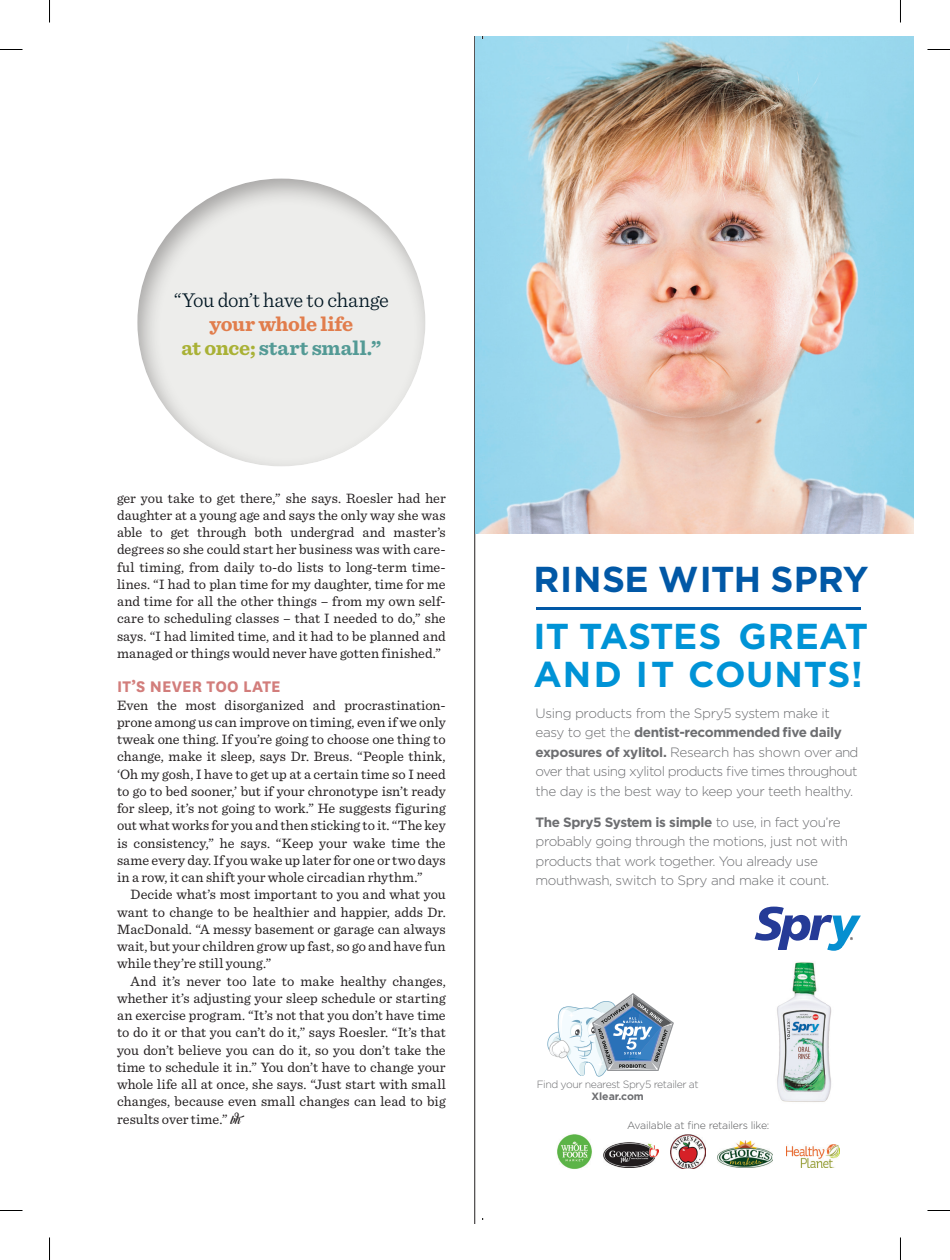
<style>
.page{position:relative;width:950px;height:1260px;background:#fff}
.page>*{position:absolute;margin:0;border:0;box-sizing:border-box;transform-origin:0 0}
.t1{font:700 36px/37.5px "Gotham";letter-spacing:.01em;color:#0093d6}
.t2{font:700 36px "Gotham";color:#0158a6}
.t3{font:700 21px/24px "Sentinel";letter-spacing:-.01em;color:#e17d4c;text-align:center}
.t4{font:300 21px "Sentinel";letter-spacing:-.02em;color:#011622}
.t5{font:700 18px "National";letter-spacing:.005em;color:#d27d7b}
.t6{font:14.25px/17.2px "Sentinel";letter-spacing:.005em;color:#231f20;text-align:justify}
.t7{font:300 13.5px/19.5px "Gotham";letter-spacing:-.03em;color:#6d6e71}
.t8{font:300 10.5px "Gotham";letter-spacing:-.04em;color:#6d6e71}
.t9{font:300 10.5px "Gotham";letter-spacing:-.02em;color:#57585a}
.t10{font:700 10.5px "Gotham";color:#6d6e71}
.s1{color:#a9b135}
.s2{color:#539a95}
.s3{font-family:"Voyage";font-size:12px}
.s4{font-weight:700}
</style>
<div class="page">
<hr style="left:474px;top:36px;width:1px;height:1188px;background:#231f20">
<div style="left:135px;top:179px;width:291px;height:289px;background:#231f20;opacity:.35"></div>
<img style="left:717px;top:1140px;width:56px;height:27px">
<img style="left:604px;top:1142px;width:54px;height:25px">
<img style="left:671px;top:1135px;width:34px;height:34px">
<img style="left:557px;top:1134px;width:35px;height:35px">
<img style="left:786px;top:1145px;width:53px;height:22px">
<hr style="left:536px;top:607px;width:324px;height:2px;background:#0158a6">
<img style="left:475px;top:36px;width:439px;height:497px">
<img style="left:777px;top:962px;width:55px;height:140px">
<svg style="left:754px;top:907px;width:106px;height:44px"></svg>
<svg style="left:547px;top:993px;width:127px;height:84px"></svg>
<svg style="left:0;top:49px;width:22px;height:1px"></svg>
<svg style="left:927px;top:49px;width:23px;height:1px"></svg>
<svg style="left:0;top:1210px;width:22px;height:1px"></svg>
<svg style="left:927px;top:1210px;width:23px;height:1px"></svg>
<svg style="left:49px;top:0;width:1px;height:22px"></svg>
<svg style="left:49px;top:1238px;width:1px;height:22px"></svg>
<svg style="left:900px;top:0;width:1px;height:22px"></svg>
<svg style="left:900px;top:1238px;width:1px;height:22px"></svg>
<h2 class="t4" style="left:174px;top:284px;width:217px">“You don’t have to change</h2>
<h2 class="t3" style="left:181px;top:311px;width:201px">your whole life<br><span class="s1">at once;</span> <span class="s2">start small.”</span></h2>
<p class="t6" style="left:117px;top:488px;width:330px">ger you take to get there,” she says. Roesler had her daughter at a young age and says the only way she was able to get through both undergrad and master’s degrees so she could start her business was with care&shy;ful timing, from daily to-do lists to long-term time&shy;lines. “I had to plan time for my daughter, time for me and time for all the other things – from my own self&shy;care to scheduling classes – that I needed to do,” she says. “I had limited time, and it had to be planned and managed or things would never have gotten finished.”</p>
<p class="t5" style="left:117px;top:674px;width:165px">IT’S NEVER TOO LATE</p>
<p class="t6" style="left:117px;top:695px;width:330px">Even the most disorganized and procrastination&shy;prone among us can improve on timing, even if we only tweak one thing. If you’re going to choose one thing to change, make it sleep, says Dr. Breus. “People think, ‘Oh my gosh, I have to get up at a certain time so I need to go to bed sooner,’ but if your chronotype isn’t ready for sleep, it’s not going to work.” He suggests figuring out what works for you and then sticking to it. “The key is consistency,” he says. “Keep your wake time the same every day. If you wake up later for one or two days in a row, it can shift your whole circadian rhythm.”</p>
<p class="t6" style="left:117px;top:885px;width:330px;text-indent:13px">Decide what’s most important to you and what you want to change to be healthier and happier, adds Dr.<br>MacDonald. “A messy basement or garage can always wait, but your children grow up fast, so go and have fun while they’re still young.”</p>
<p class="t6" style="left:117px;top:971px;width:330px;text-indent:13px">And it’s never too late to make healthy changes, whether it’s adjusting your sleep schedule or starting an exercise program. “It’s not that you don’t have time to do it or that you can’t do it,” says Roesler. “It’s that you don’t believe you can do it, so you don’t take the time to schedule it in.” You don’t have to change your whole life all at once, she says. “Just start with small changes, because even small changes can lead to big results over time.” <span class="s3">bh</span></p>
<h1 class="t2" style="left:533px;top:566px;width:337px">RINSE WITH SPRY</h1>
<h1 class="t1" style="left:533px;top:620px;width:336px">IT TASTES GREAT<br>AND IT COUNTS!</h1>
<p class="t7" style="left:535px;top:704px;width:324px">Using products from the Spry5 system make it easy to get the <span class="s4">dentist-recommended five daily exposures of xylitol.</span> Research has shown over and over that using xylitol products five times throughout the day is the best way to keep your teeth healthy.</p>
<p class="t7" style="left:535px;top:813px;width:314px"><span class="s4">The Spry5 System is simple</span> to use, in fact you’re probably going through the motions, just not with products that work together. You already use mouthwash, switch to Spry and make it count.</p>
<p class="t8" style="left:536px;top:1080px;width:163px">Find your nearest Spry5 retailer at</p>
<p class="t10" style="left:591px;top:1092px;width:54px">Xlear.com</p>
<p class="t9" style="left:627px;top:1122px;width:144px">Available at fine retailers like:</p>
</div>
